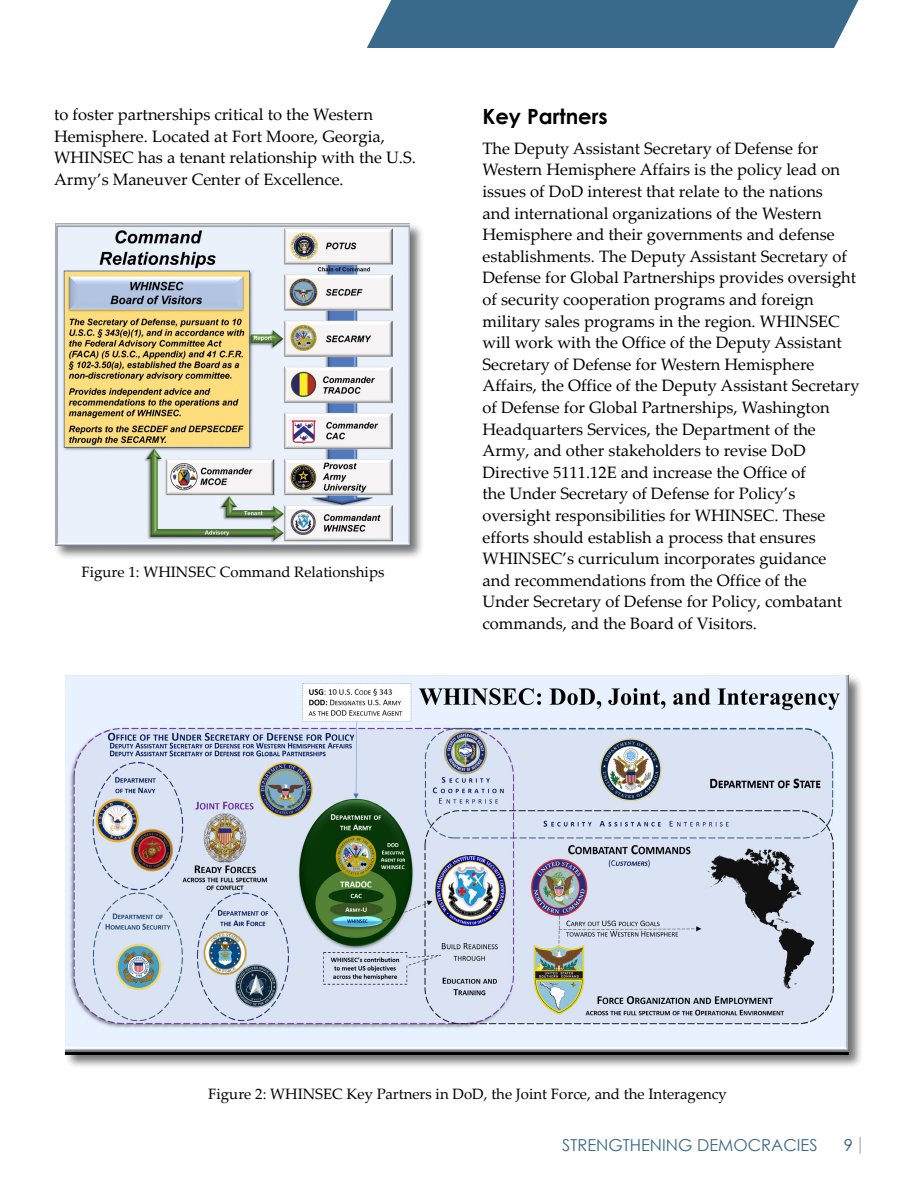
<style>
.page{position:relative;width:918px;height:1188px;background:#fff}
.page>*{position:absolute;margin:0;border:0;box-sizing:border-box;transform-origin:0 0}
.t1{font:700 21px "Century Gothic";color:#000}
.t2{font:16.5px/21.6px "Palatino Linotype";color:#000}
.t3{font:16.5px "Century Gothic";color:#396a8c}
.t4{font:16.5px "Century Gothic";color:#325e7c}
.t5{font:15px "Palatino Linotype";color:#000}
</style>
<div class="page">
<div style="left:367px;top:0;width:492px;height:48px;background:#396a8c"></div>
<svg style="left:860px;top:1137px;width:1px;height:17px"></svg>
<div style="left:54px;top:222px;width:371px;height:338px;background:#000;opacity:.55"></div>
<img style="left:55px;top:224px;width:355px;height:322px">
<div style="left:64px;top:674px;width:800px;height:395px;background:#000;opacity:.55"></div>
<img style="left:65px;top:675px;width:784px;height:379px">
<p class="t2" style="left:54px;top:103px;width:363px">to foster partnerships critical to the Western Hemisphere. Located at Fort Moore, Georgia, WHINSEC has a tenant relationship with the U.S.<br>Army’s Maneuver Center of Excellence.</p>
<p class="t5" style="left:81px;top:562px;width:304px">Figure 1: WHINSEC Command Relationships</p>
<p class="t1" style="left:483px;top:100px;width:127px">Key Partners</p>
<p class="t2" style="left:483px;top:137px;width:379px">The Deputy Assistant Secretary of Defense for Western Hemisphere Affairs is the policy lead on issues of DoD interest that relate to the nations<br>and international organizations of the Western Hemisphere and their governments and defense establishments. The Deputy Assistant Secretary of Defense for Global Partnerships provides oversight of security cooperation programs and foreign military sales programs in the region. WHINSEC will work with the Office of the Deputy Assistant Secretary of Defense for Western Hemisphere Affairs, the Office of the Deputy Assistant Secretary of Defense for Global Partnerships, Washington Headquarters Services, the Department of the Army, and other stakeholders to revise DoD Directive 5111.12E and increase the Office of<br>the Under Secretary of Defense for Policy’s oversight responsibilities for WHINSEC. These efforts should establish a process that ensures WHINSEC’s curriculum incorporates guidance<br>and recommendations from the Office of the<br>Under Secretary of Defense for Policy, combatant commands, and the Board of Visitors.</p>
<p class="t5" style="left:208px;top:1083px;width:520px">Figure 2: WHINSEC Key Partners in DoD, the Joint Force, and the Interagency</p>
<p class="t3" style="left:562px;top:1134px;width:257px">STRENGTHENING DEMOCRACIES</p>
<p class="t4" style="left:844px;top:1133px;width:11px">9</p>
</div>
